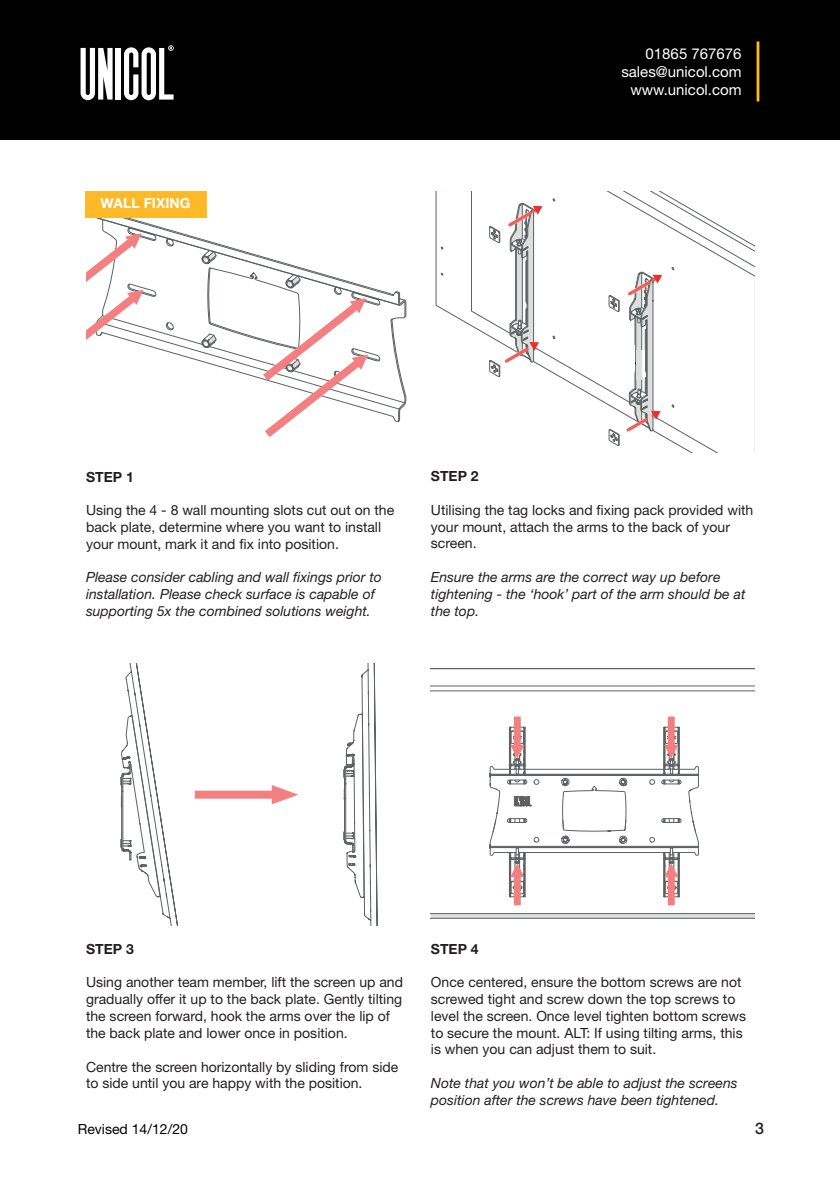
<style>
.page{position:relative;width:840px;height:1191px;background:#fff}
.page>*{position:absolute;margin:0;border:0;box-sizing:border-box;transform-origin:0 0}
.t1{font:500 16px "Helvetica Neue";color:#231f20}
.t2{font:15px/18px "Helvetica Neue";color:#fff;text-align:right}
.t3{font:14px/16.8px "Helvetica Neue";color:#231f20}
.t4{font:italic 14px/16.8px "Helvetica Neue";color:#231f20}
.t5{font:700 14px "Helvetica Neue";color:#231f20}
.t6{font:14px "Helvetica Neue";color:#000}
.t7{font:700 14px "Helvetica Neue";color:#fff}
</style>
<div class="page">
<div style="left:0;top:0;width:839px;height:140px;background:#000"></div>
<svg style="left:124px;top:45px;width:49px;height:55px"></svg>
<div style="left:116px;top:48px;width:5px;height:52px;background:#fff"></div>
<svg style="left:80px;top:48px;width:32px;height:52px"></svg>
<hr style="left:756px;top:41px;width:3px;height:60px;background:#fdb927">
<svg style="left:96px;top:205px;width:310px;height:217px"></svg>
<svg style="left:285px;top:274px;width:15px;height:15px"></svg>
<svg style="left:86px;top:290px;width:57px;height:50px"></svg>
<svg style="left:86px;top:233px;width:56px;height:49px"></svg>
<svg style="left:263px;top:298px;width:105px;height:139px"></svg>
<svg style="left:435px;top:191px;width:319px;height:262px"></svg>
<svg style="left:489px;top:203px;width:53px;height:174px"></svg>
<svg style="left:608px;top:272px;width:54px;height:174px"></svg>
<svg style="left:120px;top:664px;width:58px;height:261px"></svg>
<svg style="left:343px;top:663px;width:34px;height:262px"></svg>
<svg style="left:430px;top:668px;width:324px;height:251px"></svg>
<svg style="left:489px;top:668px;width:209px;height:237px"></svg>
<div style="left:635px;top:350px;width:5px;height:29px;background:#dddfde"></div>
<div style="left:628px;top:345px;width:6px;height:26px;background:#fff"></div>
<hr style="left:641px;top:350px;width:3px;height:27px;background:#fff">
<div style="left:195px;top:790px;width:87px;height:8px;background:#f37f80"></div>
<svg style="left:271px;top:785px;width:27px;height:19px"></svg>
<div style="left:85px;top:191px;width:121px;height:26px;background:#fdb927"></div>
<p class="t7" style="left:100px;top:194px;width:91px">WALL FIXING</p>
<p class="t2" style="left:621px;top:44px;width:122px">01865 767676 sales@unicol.com www.unicol.com</p>
<p class="t5" style="left:86px;top:468px;width:49px">STEP 1</p>
<p class="t3" style="left:86px;top:502px;width:309px">Using the 4 - 8 wall mounting slots cut out on the back plate, determine where you want to install your mount, mark it and fix into position.</p>
<p class="t4" style="left:86px;top:569px;width:297px">Please consider cabling and wall fixings prior to installation. Please check surface is capable of supporting 5x the combined solutions weight.</p>
<p class="t5" style="left:430px;top:467px;width:49px">STEP 2</p>
<p class="t3" style="left:430px;top:501px;width:324px">Utilising the tag locks and fixing pack provided with your mount, attach the arms to the back of your screen.</p>
<p class="t4" style="left:430px;top:568px;width:316px">Ensure the arms are the correct way up before tightening - the ‘hook’ part of the arm should be at the top.</p>
<p class="t5" style="left:86px;top:940px;width:49px">STEP 3</p>
<p class="t3" style="left:86px;top:974px;width:318px">Using another team member, lift the screen up and gradually offer it up to the back plate. Gently tilting the screen forward, hook the arms over the lip of the back plate and lower once in position.</p>
<p class="t3" style="left:86px;top:1058px;width:313px">Centre the screen horizontally by sliding from side to side until you are happy with the position.</p>
<p class="t5" style="left:430px;top:940px;width:49px">STEP 4</p>
<p class="t3" style="left:430px;top:973px;width:316px">Once centered, ensure the bottom screws are not screwed tight and screw down the top screws to level the screen. Once level tighten bottom screws to secure the mount. ALT: If using tilting arms, this is when you can adjust them to suit.</p>
<p class="t4" style="left:430px;top:1074px;width:308px">Note that you won’t be able to adjust the screens position after the screws have been tightened.</p>
<p class="t6" style="left:78px;top:1120px;width:111px">Revised 14/12/20</p>
<p class="t1" style="left:754px;top:1118px;width:10px">3</p>
</div>
